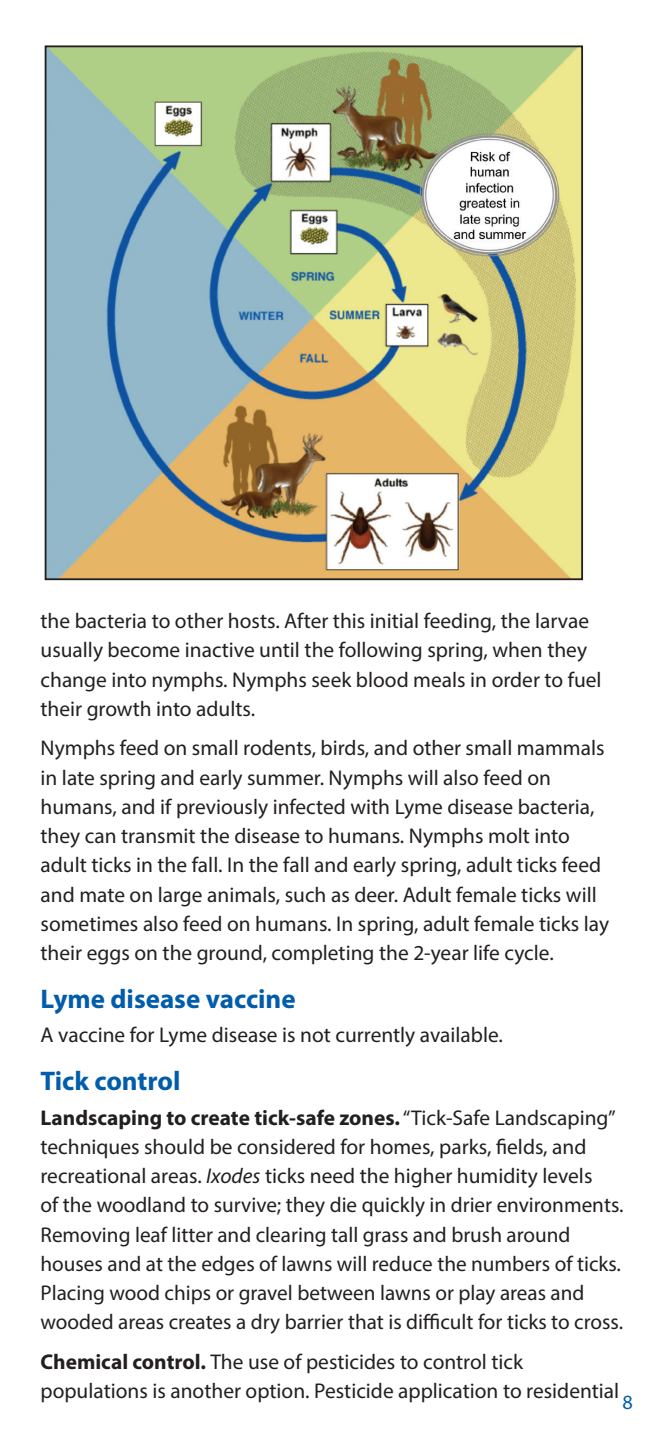
<style>
.page{position:relative;width:669px;height:1448px;background:#fff}
.page>*{position:absolute;margin:0;border:0;box-sizing:border-box;transform-origin:0 0}
.H3__Third_Level_Head{font:700 27px "Myriad Pro";color:#015dab}
.B1__Body_Text{font:21.38px/29.2px "Myriad Pro";color:#231f20}
.t1{font:20.25px "Myriad Pro";color:#015dab}
.s1{font-weight:700}
.s2{font-style:italic}
</style>
<div class="page">
<img style="left:48px;top:48px;width:531px;height:529px">
<div style="left:45px;top:45px;width:537px;height:535px;border:2px solid #231f20"></div>
<p class="B1__Body_Text" style="left:40px;top:606px;width:562px">the bacteria to other hosts. After this initial feeding, the larvae usually become inactive until the following spring, when they change into nymphs. Nymphs seek blood meals in order to fuel their growth into adults.</p>
<p class="B1__Body_Text" style="left:40px;top:733px;width:569px">Nymphs feed on small rodents, birds, and other small mammals in late spring and early summer. Nymphs will also feed on humans, and if previously infected with Lyme disease bacteria, they can transmit the disease to humans. Nymphs molt into adult ticks in the fall. In the fall and early spring, adult ticks feed and mate on large animals, such as deer. Adult female ticks will sometimes also feed on humans. In spring, adult female ticks lay their eggs on the ground, completing the 2-year life cycle.</p>
<p class="H3__Third_Level_Head" style="left:40px;top:981px;width:256px">Lyme disease vaccine</p>
<p class="B1__Body_Text" style="left:40px;top:1020px;width:464px">A vaccine for Lyme disease is not currently available.</p>
<p class="H3__Third_Level_Head" style="left:40px;top:1063px;width:141px">Tick control</p>
<p class="B1__Body_Text" style="left:40px;top:1102px;width:584px"><span class="s1">Landscaping to create tick-safe zones.</span> “Tick-Safe Landscaping” techniques should be considered for homes, parks, fields, and recreational areas. <span class="s2">Ixodes</span> ticks need the higher humidity levels<br>of the woodland to survive; they die quickly in drier environments.<br>Removing leaf litter and clearing tall grass and brush around houses and at the edges of lawns will reduce the numbers of ticks.<br>Placing wood chips or gravel between lawns or play areas and wooded areas creates a dry barrier that is difficult for ticks to cross.</p>
<p class="B1__Body_Text" style="left:40px;top:1347px;width:580px"><span class="s1">Chemical control.</span> The use of pesticides to control tick populations is another option. Pesticide application to residential</p>
<p class="t1" style="left:622px;top:1389px;width:12px">8</p>
</div>
